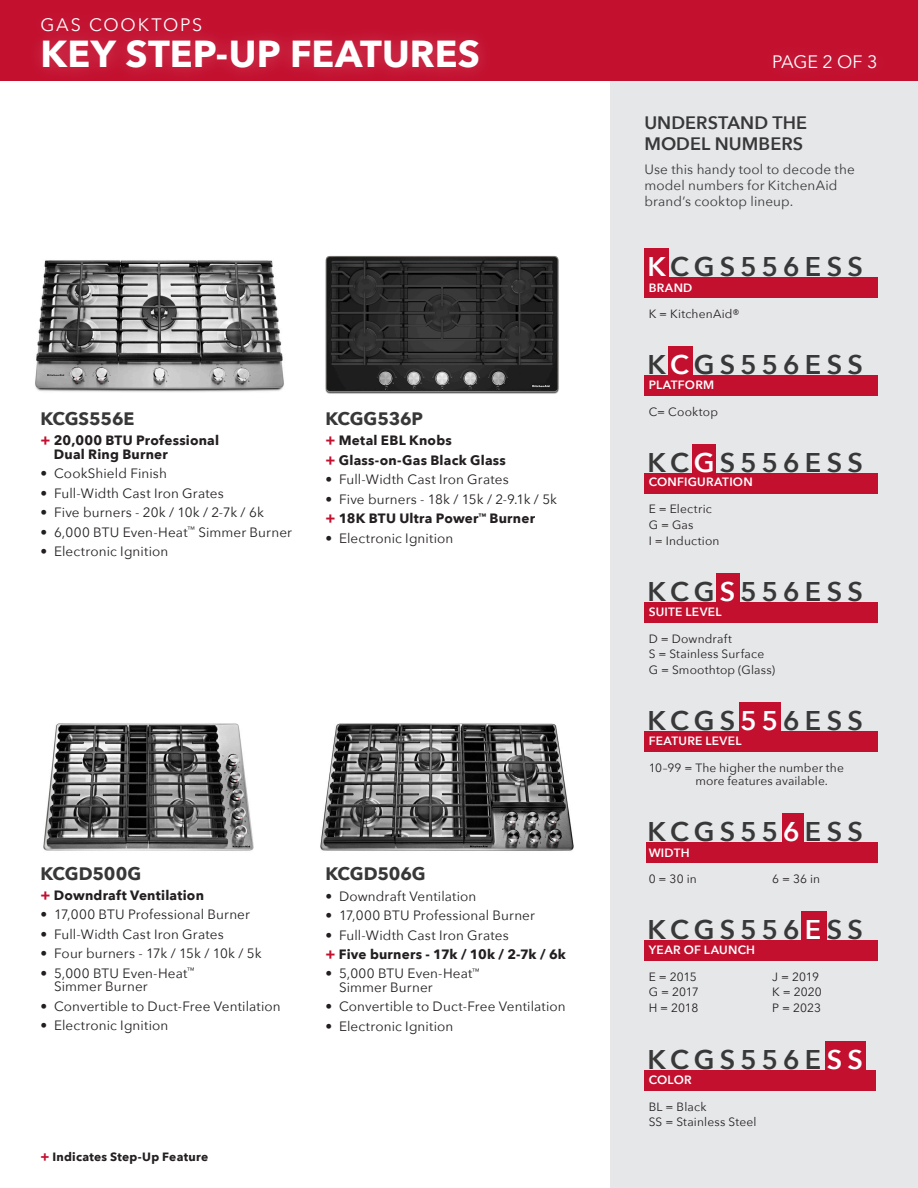
<style>
.page{position:relative;width:918px;height:1188px;background:#fff}
.page>*{position:absolute;margin:0;border:0;box-sizing:border-box;transform-origin:0 0}
.Page_header_black{font:700 37.5px "Avenir Next";letter-spacing:.005em;color:#fff}
.Model__s{font:600 27px "Avenir Next";letter-spacing:.185em;color:#383839}
.Subhead_gold_10pt{font:700 18px "Avenir Next";letter-spacing:-.01em;color:#383839}
.Header_12pt{font:600 18px/21.6px "Avenir Next";letter-spacing:.005em;color:#383839}
.Page_header_black-2{font:18px "Avenir Next";letter-spacing:.1em;color:#fff}
.bullets_black_8pt{font:13.5px/13.5px "Avenir Next";letter-spacing:.01em;color:#231f20}
.bullets_black_8pt-2{font:700 13.5px/13.5px "Avenir Next";letter-spacing:.015em;color:#231f20}
.Body_copy_9pt{font:13.5px/16.2px "Avenir Next";letter-spacing:.01em;color:#383839}
.body_copy_white_8pt{font:12px/13.5px "Avenir Next";letter-spacing:.015em;color:#231f20}
.subhead_wp_white_9pt{font:600 12px "Avenir Next";letter-spacing:.02em;color:#fff}
.bullets_black_8pt-3{font:700 12px "Avenir Next";letter-spacing:.02em;color:#231f20}
.s1{font-size:15px;color:#c3102f}
.s2{font-size:13.5px;color:#c3102f}
.s3{color:#fff}
</style>
<div class="page">
<div style="left:0;top:0;width:918px;height:81px;background:#c3102f"></div>
<img style="left:43px;top:723px;width:211px;height:128px">
<img style="left:320px;top:723px;width:254px;height:128px">
<div style="left:610px;top:81px;width:308px;height:1107px;background:#e6e7e9"></div>
<div style="left:27px;top:24px;width:468px;height:61px;background:#fff;opacity:.2"></div>
<div style="left:26px;top:3px;width:192px;height:45px;background:#c31433"></div>
<div style="left:758px;top:39px;width:135px;height:46px;background:#fff;opacity:.2"></div>
<div style="left:644px;top:278px;width:234px;height:20px;background:#c3102f"></div>
<div style="left:644px;top:248px;width:25px;height:50px;background:#c3102f"></div>
<div style="left:644px;top:375px;width:234px;height:21px;background:#c3102f"></div>
<div style="left:668px;top:346px;width:25px;height:49px;background:#c3102f"></div>
<div style="left:644px;top:473px;width:234px;height:20px;background:#c3102f"></div>
<div style="left:693px;top:444px;width:23px;height:49px;background:#c3102f"></div>
<div style="left:644px;top:602px;width:234px;height:20px;background:#c3102f"></div>
<div style="left:716px;top:573px;width:24px;height:49px;background:#c3102f"></div>
<div style="left:646px;top:842px;width:232px;height:21px;background:#c3102f"></div>
<div style="left:782px;top:813px;width:22px;height:50px;background:#c3102f"></div>
<div style="left:644px;top:940px;width:234px;height:21px;background:#c3102f"></div>
<div style="left:802px;top:911px;width:25px;height:50px;background:#c3102f"></div>
<div style="left:644px;top:1070px;width:232px;height:21px;background:#c3102f"></div>
<div style="left:825px;top:1041px;width:41px;height:50px;background:#c3102f"></div>
<div style="left:644px;top:731px;width:234px;height:21px;background:#c3102f"></div>
<div style="left:740px;top:702px;width:41px;height:50px;background:#c3102f"></div>
<img style="left:35px;top:260px;width:249px;height:132px">
<img style="left:325px;top:256px;width:234px;height:138px">
<p class="Page_header_black-2" style="left:40px;top:9px;width:163px">GAS COOKTOPS</p>
<p class="Page_header_black" style="left:40px;top:22px;width:441px">KEY STEP-UP FEATURES</p>
<p class="Subhead_gold_10pt" style="left:40px;top:403px;width:95px">KCGS556E</p>
<p class="bullets_black_8pt-2" style="left:54px;top:434px;width:167px;text-indent:-13px"><span class="s1">+</span> 20,000 BTU Professional<br>Dual Ring Burner</p>
<p class="bullets_black_8pt" style="left:40px;top:466px;width:128px">• CookShield Finish</p>
<p class="bullets_black_8pt" style="left:40px;top:486px;width:185px">• Full-Width Cast Iron Grates</p>
<p class="bullets_black_8pt" style="left:40px;top:505px;width:225px">• Five burners - 20k / 10k / 2-7k / 6k</p>
<p class="bullets_black_8pt" style="left:40px;top:525px;width:253px">• 6,000 BTU Even-Heat<sup>™</sup> Simmer Burner</p>
<p class="bullets_black_8pt" style="left:40px;top:544px;width:129px">• Electronic Ignition</p>
<p class="Subhead_gold_10pt" style="left:326px;top:403px;width:99px">KCGG536P</p>
<p class="bullets_black_8pt-2" style="left:326px;top:434px;width:128px"><span class="s1">+</span> Metal EBL Knobs</p>
<p class="bullets_black_8pt-2" style="left:326px;top:453px;width:182px"><span class="s1">+</span> Glass-on-Gas Black Glass</p>
<p class="bullets_black_8pt" style="left:326px;top:472px;width:185px">• Full-Width Cast Iron Grates</p>
<p class="bullets_black_8pt" style="left:326px;top:492px;width:233px">• Five burners - 18k / 15k / 2-9.1k / 5k</p>
<p class="bullets_black_8pt-2" style="left:326px;top:511px;width:211px"><span class="s1">+</span> 18K BTU Ultra Power<sup>™</sup> Burner</p>
<p class="bullets_black_8pt" style="left:326px;top:531px;width:129px">• Electronic Ignition</p>
<p class="Subhead_gold_10pt" style="left:40px;top:858px;width:102px">KCGD500G</p>
<p class="bullets_black_8pt-2" style="left:40px;top:888px;width:165px"><span class="s1">+</span> Downdraft Ventilation</p>
<p class="bullets_black_8pt" style="left:40px;top:907px;width:211px">• 17,000 BTU Professional Burner</p>
<p class="bullets_black_8pt" style="left:40px;top:927px;width:185px">• Full-Width Cast Iron Grates</p>
<p class="bullets_black_8pt" style="left:40px;top:946px;width:223px">• Four burners - 17k / 15k / 10k / 5k</p>
<p class="bullets_black_8pt" style="left:54px;top:966px;width:142px;text-indent:-14px">• 5,000 BTU Even-Heat<sup>™<br></sup>Simmer Burner</p>
<p class="bullets_black_8pt" style="left:40px;top:999px;width:242px">• Convertible to Duct-Free Ventilation</p>
<p class="bullets_black_8pt" style="left:40px;top:1018px;width:129px">• Electronic Ignition</p>
<p class="Subhead_gold_10pt" style="left:326px;top:859px;width:102px">KCGD506G</p>
<p class="bullets_black_8pt" style="left:326px;top:889px;width:152px">• Downdraft Ventilation</p>
<p class="bullets_black_8pt" style="left:326px;top:908px;width:211px">• 17,000 BTU Professional Burner</p>
<p class="bullets_black_8pt" style="left:326px;top:928px;width:185px">• Full-Width Cast Iron Grates</p>
<p class="bullets_black_8pt-2" style="left:326px;top:947px;width:242px"><span class="s1">+</span> Five burners - 17k / 10k / 2-7k / 6k</p>
<p class="bullets_black_8pt" style="left:339px;top:966px;width:142px;text-indent:-14px">• 5,000 BTU Even-Heat<sup>™<br></sup>Simmer Burner</p>
<p class="bullets_black_8pt" style="left:326px;top:999px;width:242px">• Convertible to Duct-Free Ventilation</p>
<p class="bullets_black_8pt" style="left:326px;top:1019px;width:129px">• Electronic Ignition</p>
<p class="bullets_black_8pt-3" style="left:40px;top:1146px;width:169px"><span class="s2">+</span> Indicates Step-Up Feature</p>
<p class="Page_header_black-2" style="left:772px;top:46px;width:107px">PAGE 2 OF 3</p>
<p class="Header_12pt" style="left:644px;top:111px;width:164px">UNDERSTAND THE<br>MODEL NUMBERS</p>
<p class="Body_copy_9pt" style="left:644px;top:160px;width:212px">Use this handy tool to decode the model numbers for KitchenAid brand’s cooktop lineup.</p>
<p class="Model__s" style="left:647px;top:244px;width:217px"><span class="s3">K</span>CGS556ESS</p>
<p class="subhead_wp_white_9pt" style="left:649px;top:277px;width:45px">BRAND</p>
<p class="body_copy_white_8pt" style="left:649px;top:307px;width:93px">K = KitchenAid®</p>
<p class="Model__s" style="left:647px;top:341px;width:217px">K<span class="s3">C</span>GS556ESS</p>
<p class="subhead_wp_white_9pt" style="left:649px;top:375px;width:67px">PLATFORM</p>
<p class="body_copy_white_8pt" style="left:649px;top:404px;width:71px">C= Cooktop</p>
<p class="Model__s" style="left:647px;top:439px;width:217px">KC<span class="s3">G</span>S556ESS</p>
<p class="subhead_wp_white_9pt" style="left:649px;top:471px;width:106px">CONFIGURATION</p>
<p class="body_copy_white_8pt" style="left:649px;top:502px;width:65px">E = Electric</p>
<p class="body_copy_white_8pt" style="left:649px;top:518px;width:46px">G = Gas</p>
<p class="body_copy_white_8pt" style="left:649px;top:533px;width:72px">I = Induction</p>
<p class="Model__s" style="left:647px;top:568px;width:217px">KCG<span class="s3">S</span>556ESS</p>
<p class="subhead_wp_white_9pt" style="left:649px;top:602px;width:74px">SUITE LEVEL</p>
<p class="body_copy_white_8pt" style="left:649px;top:631px;width:85px">D = Downdraft</p>
<p class="body_copy_white_8pt" style="left:649px;top:647px;width:117px">S = Stainless Surface</p>
<p class="body_copy_white_8pt" style="left:649px;top:663px;width:128px">G = Smoothtop (Glass)</p>
<p class="Model__s" style="left:647px;top:697px;width:217px">KCGS<span class="s3">55</span>6ESS</p>
<p class="subhead_wp_white_9pt" style="left:649px;top:731px;width:94px">FEATURE LEVEL</p>
<p class="body_copy_white_8pt" style="left:695px;top:760px;width:150px;text-indent:-47px">10–99 = The higher the number the more features available.</p>
<p class="Model__s" style="left:647px;top:809px;width:217px">KCGS55<span class="s3">6</span>ESS</p>
<p class="subhead_wp_white_9pt" style="left:649px;top:842px;width:43px">WIDTH</p>
<p class="body_copy_white_8pt" style="left:649px;top:872px;width:50px">0 = 30 in</p>
<p class="body_copy_white_8pt" style="left:772px;top:872px;width:50px">6 = 36 in</p>
<p class="Model__s" style="left:647px;top:906px;width:217px">KCGS556<span class="s3">E</span>SS</p>
<p class="subhead_wp_white_9pt" style="left:649px;top:940px;width:108px">YEAR OF LAUNCH</p>
<p class="body_copy_white_8pt" style="left:649px;top:969px;width:50px">E = 2015</p>
<p class="body_copy_white_8pt" style="left:649px;top:985px;width:52px">G = 2017</p>
<p class="body_copy_white_8pt" style="left:649px;top:1001px;width:51px">H = 2018</p>
<p class="body_copy_white_8pt" style="left:772px;top:969px;width:48px">J = 2019</p>
<p class="body_copy_white_8pt" style="left:772px;top:985px;width:51px">K = 2020</p>
<p class="body_copy_white_8pt" style="left:772px;top:1001px;width:50px">P = 2023</p>
<p class="Model__s" style="left:647px;top:1036px;width:217px">KCGS556E<span class="s3">SS</span></p>
<p class="subhead_wp_white_9pt" style="left:649px;top:1070px;width:44px">COLOR</p>
<p class="body_copy_white_8pt" style="left:649px;top:1099px;width:59px">BL = Black</p>
<p class="body_copy_white_8pt" style="left:649px;top:1115px;width:109px">SS = Stainless Steel</p>
</div>
